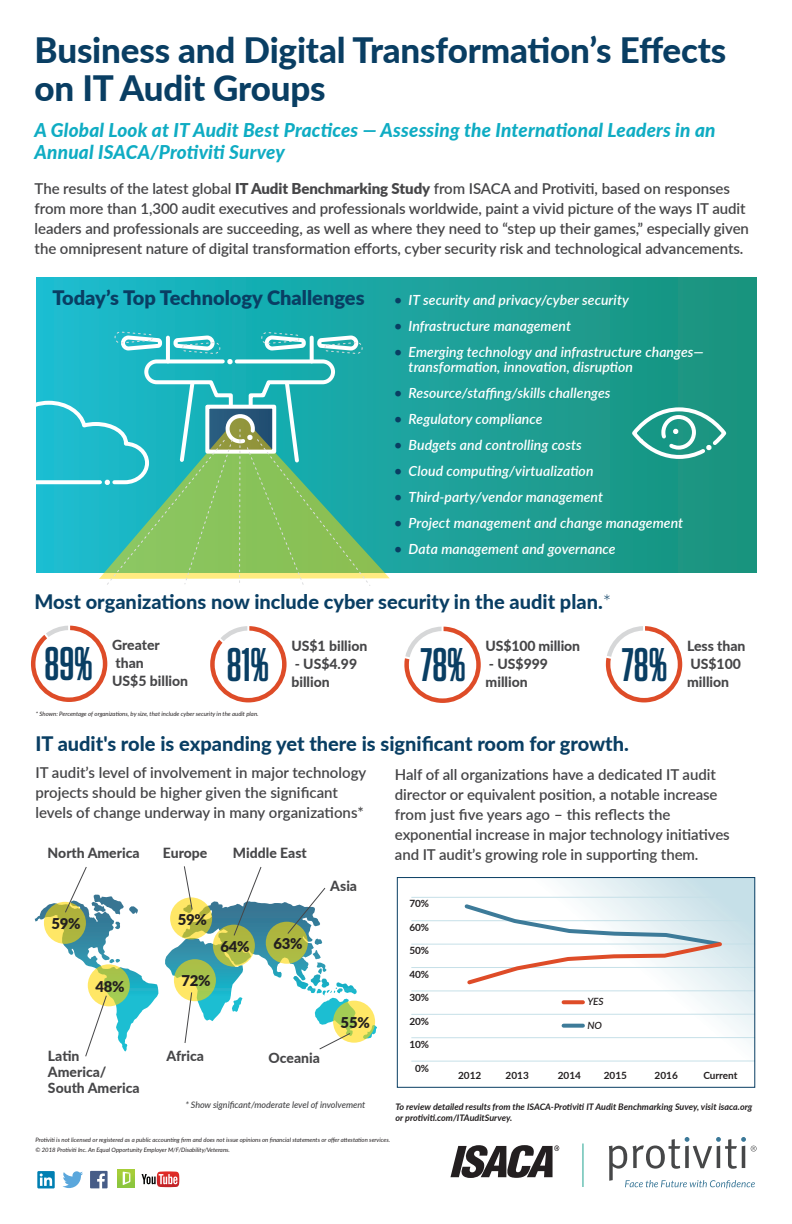
<style>
.page{position:relative;width:792px;height:1224px;background:#fff}
.page>*{position:absolute;margin:0;border:0;box-sizing:border-box;transform-origin:0 0}
.t1{font:600 47px "Tungsten Narrow";color:#093e63}
.t2{font:800 35px/38px "Lato";letter-spacing:-.005em;color:#093e63}
.t3{font:800 20px "Lato";color:#093e63}
.t4{font:900 20px "Lato";color:#093e63}
.t5{font:italic 800 19px/22px "Lato";letter-spacing:.01em;color:#0facc3}
.t6{font:600 15px/20px "Lato";letter-spacing:-.005em;color:#464648}
.t7{font:900 14.9px "Lato";letter-spacing:-.02em;color:#231f20}
.t8{font:italic 600 14px/15.5px "Lato";letter-spacing:.005em;color:#fff}
.t9{font:800 14px/18px "Lato";color:#464648}
.t10{font:700 10px "Lato";color:#231f20}
.t11{font:italic 600 10px "Lato";color:#231f20}
.t12{font:italic 700 9px/11px "Lato";color:#231f20}
.t13{font:italic 500 9px "Lato";letter-spacing:-.005em;color:#464648}
.t14{font:italic 6px/10px "Lato";color:#231f20}
.s1{font-weight:900}
.s2{color:#093e63}
.s3{font-weight:300}
</style>
<div class="page">
<svg style="left:37px;top:1171px;width:18px;height:17px"></svg>
<svg style="left:40px;top:1173px;width:12px;height:13px"></svg>
<img style="left:157px;top:1171px;width:22px;height:16px">
<svg style="left:142px;top:1174px;width:35px;height:10px"></svg>
<svg style="left:62px;top:1171px;width:21px;height:17px"></svg>
<svg style="left:90px;top:1171px;width:18px;height:17px"></svg>
<svg style="left:117px;top:1170px;width:18px;height:17px"></svg>
<svg style="left:123px;top:1171px;width:8px;height:14px"></svg>
<div style="left:37px;top:278px;width:719px;height:295px;background:linear-gradient(to right,#19bcce,#1c9078)"></div>
<svg style="left:609px;top:1137px;width:148px;height:51px"></svg>
<hr style="left:582px;top:1144px;width:1px;height:43px;background:#1fa390">
<svg style="left:31px;top:626px;width:76px;height:76px"></svg>
<svg style="left:450px;top:1145px;width:109px;height:33px"></svg>
<svg style="left:371px;top:416px;width:19px;height:163px;fill:#1ca6a2"></svg>
<svg style="left:210px;top:626px;width:77px;height:76px"></svg>
<svg style="left:404px;top:627px;width:77px;height:76px"></svg>
<svg style="left:606px;top:626px;width:76px;height:76px"></svg>
<svg style="left:367px;top:1025px;width:10px;height:14px"></svg>
<svg style="left:333px;top:1001px;width:42px;height:42px"></svg>
<svg style="left:35px;top:867px;width:123px;height:190px"></svg>
<svg style="left:165px;top:866px;width:192px;height:184px"></svg>
<svg style="left:629px;top:405px;width:100px;height:56px"></svg>
<svg style="left:36px;top:331px;width:335px;height:255px"></svg>
<svg style="left:411px;top:879px;width:342px;height:165px"></svg>
<hr style="left:411px;top:897px;width:344px;height:1px;background:#c6e0e8">
<hr style="left:411px;top:920px;width:344px;height:1px;background:#c6e0e8">
<hr style="left:411px;top:943px;width:344px;height:2px;background:#c6e0e8">
<hr style="left:411px;top:967px;width:344px;height:1px;background:#c6e0e8">
<hr style="left:411px;top:990px;width:344px;height:1px;background:#c6e0e8">
<hr style="left:411px;top:1014px;width:344px;height:1px;background:#c6e0e8">
<hr style="left:411px;top:1037px;width:344px;height:1px;background:#c6e0e8">
<hr style="left:411px;top:1060px;width:344px;height:2px;background:#c6e0e8">
<div style="left:397px;top:877px;width:358px;height:211px;border:1px solid #093e63"></div>
<svg style="left:462px;top:901px;width:263px;height:86px"></svg>
<svg style="left:564px;top:1024px;width:19px;height:4px"></svg>
<svg style="left:564px;top:1000px;width:19px;height:4px"></svg>
<h2 class="t2" style="left:35px;top:30px;width:693px">Business and Digital Transformation’s Effects on IT Audit Groups</h2>
<p class="t5" style="left:35px;top:119px;width:683px">A Global Look at IT Audit Best Practices — Assessing the International Leaders in an<br>Annual ISACA/Protiviti Survey</p>
<p class="t6" style="left:35px;top:178px;width:716px">The results of the latest global <span class="s1">IT Audit Benchmarking Study</span> from ISACA and Protiviti, based on responses from more than 1,300 audit executives and professionals worldwide, paint a vivid picture of the ways IT audit leaders and professionals are succeeding, as well as where they need to “step up their games,” especially given the omnipresent nature of digital transformation efforts, cyber security risk and technological advancements.</p>
<h3 class="t4" style="left:52px;top:282px;width:314px">Today’s Top Technology Challenges</h3>
<p class="t8" style="left:394px;top:291px;width:236px"><span class="s2">•</span> IT security and privacy/cyber security</p>
<p class="t8" style="left:394px;top:317px;width:179px"><span class="s2">•</span> Infrastructure management</p>
<p class="t8" style="left:409px;top:343px;width:297px;text-indent:-15px"><span class="s2">•</span> Emerging technology and infrastructure changes— transformation, innovation, disruption</p>
<p class="t8" style="left:394px;top:385px;width:218px"><span class="s2">•</span> Resource/staffing/skills challenges</p>
<p class="t8" style="left:394px;top:411px;width:150px"><span class="s2">•</span> Regulatory compliance</p>
<p class="t8" style="left:394px;top:437px;width:189px"><span class="s2">•</span> Budgets and controlling costs</p>
<p class="t8" style="left:394px;top:463px;width:201px"><span class="s2">•</span> Cloud computing/virtualization</p>
<p class="t8" style="left:394px;top:489px;width:211px"><span class="s2">•</span> Third-party/vendor management</p>
<p class="t8" style="left:394px;top:515px;width:291px"><span class="s2">•</span> Project management and change management</p>
<p class="t8" style="left:394px;top:541px;width:223px"><span class="s2">•</span> Data management and governance</p>
<h3 class="t3" style="left:34px;top:587px;width:578px">Most organizations now include cyber security in the audit plan.<span class="s3">*</span></h3>
<h1 class="t1" style="left:45px;top:640px;width:50px">89%</h1>
<p class="t9" style="left:112px;top:635px;width:78px">Greater than<br>US$5 billion</p>
<h1 class="t1" style="left:227px;top:641px;width:44px">81%</h1>
<p class="t9" style="left:291px;top:636px;width:78px">US$1 billion</p>
<p class="t9" style="left:295px;top:654px;width:64px">- US$4.99</p>
<p class="t9" style="left:291px;top:672px;width:40px">billion</p>
<h1 class="t1" style="left:420px;top:641px;width:47px">78%</h1>
<p class="t9" style="left:486px;top:636px;width:96px">US$100 million</p>
<p class="t9" style="left:489px;top:654px;width:61px">- US$999</p>
<p class="t9" style="left:486px;top:672px;width:44px">million</p>
<p class="t14" style="left:36px;top:709px;width:224px">* Shown: Percentage of organizations, by size, that include cyber security in the audit plan.</p>
<h1 class="t1" style="left:622px;top:641px;width:47px">78%</h1>
<p class="t9" style="left:687px;top:636px;width:60px">Less than<br>US$100 million</p>
<h3 class="t3" style="left:35px;top:729px;width:595px">IT audit's role is expanding yet there is significant room for growth.</h3>
<p class="t6" style="left:395px;top:764px;width:336px">Half of all organizations have a dedicated IT audit director or equivalent position, a notable increase from just five years ago – this reflects the exponential increase in major technology initiatives and IT audit’s growing role in supporting them.</p>
<p class="t6" style="left:35px;top:762px;width:332px">IT audit’s level of involvement in major technology projects should be higher given the significant levels of change underway in many organizations*</p>
<p class="t9" style="left:48px;top:844px;width:94px">North America</p>
<p class="t9" style="left:163px;top:844px;width:46px">Europe</p>
<p class="t9" style="left:233px;top:844px;width:75px">Middle East</p>
<p class="t7" style="left:51px;top:912px;width:31px">59%</p>
<p class="t7" style="left:178px;top:908px;width:31px">59%</p>
<p class="t7" style="left:95px;top:975px;width:31px">48%</p>
<p class="t7" style="left:181px;top:970px;width:31px">72%</p>
<p class="t7" style="left:220px;top:935px;width:31px">64%</p>
<p class="t7" style="left:273px;top:932px;width:31px">63%</p>
<p class="t9" style="left:48px;top:1047px;width:93px;line-height:16px">Latin<br>America/<br>South America</p>
<p class="t9" style="left:167px;top:1046px;width:39px">Africa</p>
<p class="t9" style="left:269px;top:1048px;width:53px">Oceania</p>
<p class="t9" style="left:330px;top:876px;width:28px">Asia</p>
<p class="t7" style="left:341px;top:1011px;width:31px">55%</p>
<p class="t13" style="left:185px;top:1098px;width:181px">* Show significant/moderate level of involvement</p>
<p class="t10" style="left:409px;top:896px;width:21px">70%</p>
<p class="t10" style="left:409px;top:920px;width:21px">60%</p>
<p class="t10" style="left:409px;top:943px;width:21px">50%</p>
<p class="t10" style="left:409px;top:967px;width:21px">40%</p>
<p class="t10" style="left:409px;top:990px;width:21px">30%</p>
<p class="t10" style="left:409px;top:1014px;width:21px">20%</p>
<p class="t10" style="left:409px;top:1037px;width:21px">10%</p>
<p class="t10" style="left:415px;top:1061px;width:15px">0%</p>
<p class="t11" style="left:587px;top:994px;width:18px">YES</p>
<p class="t11" style="left:587px;top:1019px;width:16px">NO</p>
<p class="t10" style="left:458px;top:1068px;width:25px">2012</p>
<p class="t10" style="left:506px;top:1068px;width:25px">2013</p>
<p class="t10" style="left:558px;top:1068px;width:25px">2014</p>
<p class="t10" style="left:604px;top:1068px;width:25px">2015</p>
<p class="t10" style="left:655px;top:1068px;width:25px">2016</p>
<p class="t10" style="left:703px;top:1068px;width:36px">Current</p>
<p class="t12" style="left:395px;top:1101px;width:359px">To review detailed results from the ISACA-Protiviti IT Audit Benchmarking Suvey, visit isaca.org or protiviti.com/ITAuditSurvey.</p>
<p class="t14" style="left:35px;top:1135px;width:356px">Protiviti is not licensed or registered as a public accounting firm and does not issue opinions on financial statements or offer attestation services. © 2018 Protiviti Inc. An Equal Opportunity Employer M/F/Disability/Veterans.</p>
</div>
